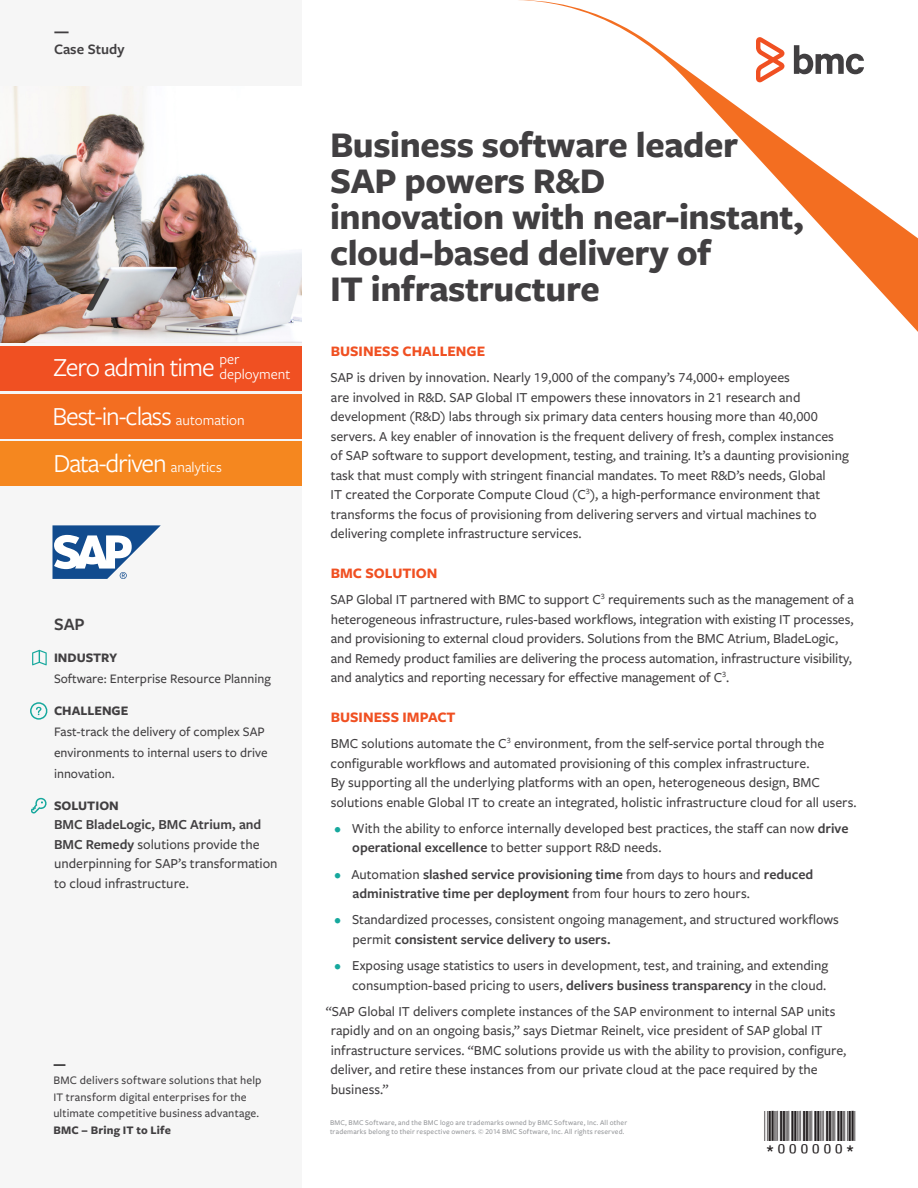
<style>
.page{position:relative;width:918px;height:1188px;background:#fff}
.page>*{position:absolute;margin:0;border:0;box-sizing:border-box;transform-origin:0 0}
.Main_Title{font:700 37.5px/36px "Freight Sans Pro";letter-spacing:-.01em;color:#413f41}
.Barcode{font:30px "BC39 HI Tall HR";color:#231f20}
.Main_Title-2{font:27px "Freight Sans Pro";letter-spacing:-.04em;color:#fff}
.Sidebar_Company_Name{font:600 18px "Freight Sans Pro";color:#413f41}
.Section_Title{font:700 15px "Freight Sans Pro";color:#f05022}
.Main_Title-3{font:15px/15px "Freight Sans Pro";color:#fff}
.t1{font:600 15px "Freight Sans Pro";color:#413f41}
.t2{font:700 15px "Freight Sans Pro";color:#413f41}
.Body{font:500 14.25px/19.5px "Freight Sans Pro";color:#413f41}
.t3{font:600 14.25px/19.5px "Freight Sans Pro";color:#413f41}
.Sidebar_text{font:500 14.25px/19.5px "Freight Sans Pro";color:#413f41}
.Sidebar_text-2{font:500 13.5px/21px "Freight Sans Pro";color:#413f41}
.Sidebar_subhead{font:700 13.5px "Freight Sans Pro";color:#413f41}
.t4{font:500 12px/16.5px "Freight Sans Pro";letter-spacing:.015em;color:#413f41}
.t5{font:700 12px "Freight Sans Pro";letter-spacing:.015em;color:#413f41}
.t6{font:900 12px "Freight Sans Pro";color:#413f41}
.Legal{font:500 7.5px/9px "Freight Sans Pro";letter-spacing:.025em;color:#939598}
.s1{font-size:15px}
.s2{font-weight:600}
.s3{color:#16a89d}
.s4{font-weight:500;color:#16a89d}
.s5{font-weight:500}
</style>
<div class="page">
<div style="left:0;top:0;width:302px;height:1188px;background:#f6f6f6"></div>
<svg style="left:519px;top:0;width:399px;height:332px"></svg>
<div style="left:0;top:346px;width:302px;height:45px;background:#f05022"></div>
<div style="left:0;top:394px;width:302px;height:44px;background:#f36e21"></div>
<div style="left:0;top:442px;width:302px;height:44px;background:#f5871f"></div>
<svg style="left:31px;top:797px;width:16px;height:17px"></svg>
<svg style="left:30px;top:702px;width:18px;height:18px"></svg>
<svg style="left:32px;top:650px;width:15px;height:15px"></svg>
<img style="left:0;top:86px;width:302px;height:257px">
<svg style="left:53px;top:525px;width:108px;height:54px"></svg>
<p class="t2" style="left:54px;top:21px;width:16px">—</p>
<p class="t1" style="left:54px;top:39px;width:72px">Case Study</p>
<p class="Main_Title-2" style="left:54px;top:349px;width:163px">Zero admin time</p>
<p class="Main_Title-3" style="left:219px;top:351px;width:73px">per deployment</p>
<p class="Main_Title-2" style="left:52px;top:398px;width:194px">Best-in-class <span class="s1">automation</span></p>
<p class="Main_Title-2" style="left:53px;top:445px;width:170px">Data-driven <span class="s1">analytics</span></p>
<p class="Sidebar_Company_Name" style="left:54px;top:612px;width:32px">SAP</p>
<p class="Sidebar_subhead" style="left:54px;top:649px;width:65px">INDUSTRY</p>
<p class="Sidebar_text-2" style="left:54px;top:668px;width:218px">Software: Enterprise Resource Planning</p>
<p class="Sidebar_subhead" style="left:54px;top:701px;width:76px">CHALLENGE</p>
<p class="Sidebar_text-2" style="left:54px;top:721px;width:215px">Fast-track the delivery of complex SAP environments to internal users to drive innovation.</p>
<p class="Sidebar_subhead" style="left:54px;top:796px;width:66px">SOLUTION</p>
<p class="Sidebar_text" style="left:54px;top:814px;width:225px"><span class="s2">BMC BladeLogic, BMC Atrium, and<br>BMC Remedy</span> solutions provide the underpinning for SAP’s transformation to cloud infrastructure.</p>
<p class="t6" style="left:53px;top:1055px;width:14px">—</p>
<p class="t4" style="left:53px;top:1072px;width:210px">BMC delivers software solutions that help<br>IT transform digital enterprises for the ultimate competitive business advantage.</p>
<p class="t5" style="left:53px;top:1122px;width:119px">BMC – Bring IT to Life</p>
<p class="Main_Title" style="left:330px;top:126px;width:475px">Business software leader<br>SAP powers R&amp;D<br>innovation with near-instant, cloud-based delivery of<br>IT infrastructure</p>
<p class="Section_Title" style="left:331px;top:341px;width:156px">BUSINESS CHALLENGE</p>
<p class="Body" style="left:330px;top:367px;width:520px">SAP is driven by innovation. Nearly 19,000 of the company’s 74,000+ employees<br>are involved in R&amp;D. SAP Global IT empowers these innovators in 21 research and development (R&amp;D) labs through six primary data centers housing more than 40,000 servers. A key enabler of innovation is the frequent delivery of fresh, complex instances of SAP software to support development, testing, and training. It’s a daunting provisioning task that must comply with stringent financial mandates. To meet R&amp;D’s needs, Global<br>IT created the Corporate Compute Cloud (C<sup>3</sup>), a high-performance environment that transforms the focus of provisioning from delivering servers and virtual machines to delivering complete infrastructure services.</p>
<p class="Section_Title" style="left:331px;top:563px;width:108px">BMC SOLUTION</p>
<p class="Body" style="left:330px;top:589px;width:525px">SAP Global IT partnered with BMC to support C<sup>3</sup> requirements such as the management of a heterogeneous infrastructure, rules-based workflows, integration with existing IT processes, and provisioning to external cloud providers. Solutions from the BMC Atrium, BladeLogic, and Remedy product families are delivering the process automation, infrastructure visibility, and analytics and reporting necessary for effective management of C<sup>3</sup>.</p>
<p class="Section_Title" style="left:331px;top:707px;width:126px">BUSINESS IMPACT</p>
<p class="Body" style="left:331px;top:733px;width:527px">BMC solutions automate the C<sup>3</sup> environment, from the self-service portal through the configurable workflows and automated provisioning of this complex infrastructure.<br>By supporting all the underlying platforms with an open, heterogeneous design, BMC solutions enable Global IT to create an integrated, holistic infrastructure cloud for all users.</p>
<p class="Body" style="left:352px;top:818px;width:498px;text-indent:-18px"><span class="s3">•</span> With the ability to enforce internally developed best practices, the staff can now <span class="s2">drive operational excellence</span> to better support R&amp;D needs.</p>
<p class="t3" style="left:353px;top:864px;width:462px;text-indent:-18px"><span class="s4">•</span> <span class="s5">Automation</span> slashed service provisioning time <span class="s5">from days to hours and</span> reduced administrative time per deployment <span class="s5">from four hours to zero hours.</span></p>
<p class="Body" style="left:352px;top:909px;width:488px;text-indent:-18px"><span class="s3">•</span> Standardized processes, consistent ongoing management, and structured workflows permit <span class="s2">consistent service delivery to users.</span></p>
<p class="Body" style="left:335px;top:955px;width:495px;text-align:right"><span class="s3">•</span> Exposing usage statistics to users in development, test, and training, and extending consumption-based pricing to users, <span class="s2">delivers business transparency</span> in the cloud.</p>
<p class="Body" style="left:330px;top:1001px;width:518px;text-indent:-5px">“SAP Global IT delivers complete instances of the SAP environment to internal SAP units rapidly and on an ongoing basis,” says Dietmar Reinelt, vice president of SAP global IT infrastructure services. “BMC solutions provide us with the ability to provision, configure, deliver, and retire these instances from our private cloud at the pace required by the business.”</p>
<p class="Barcode" style="left:764px;top:1103px;width:93px">*000000*</p>
<p class="Legal" style="left:330px;top:1118px;width:299px">BMC, BMC Software, and the BMC logo are trademarks owned by BMC Software, Inc. All other trademarks belong to their respective owners. © 2014 BMC Software, Inc. All rights reserved.</p>
</div>
